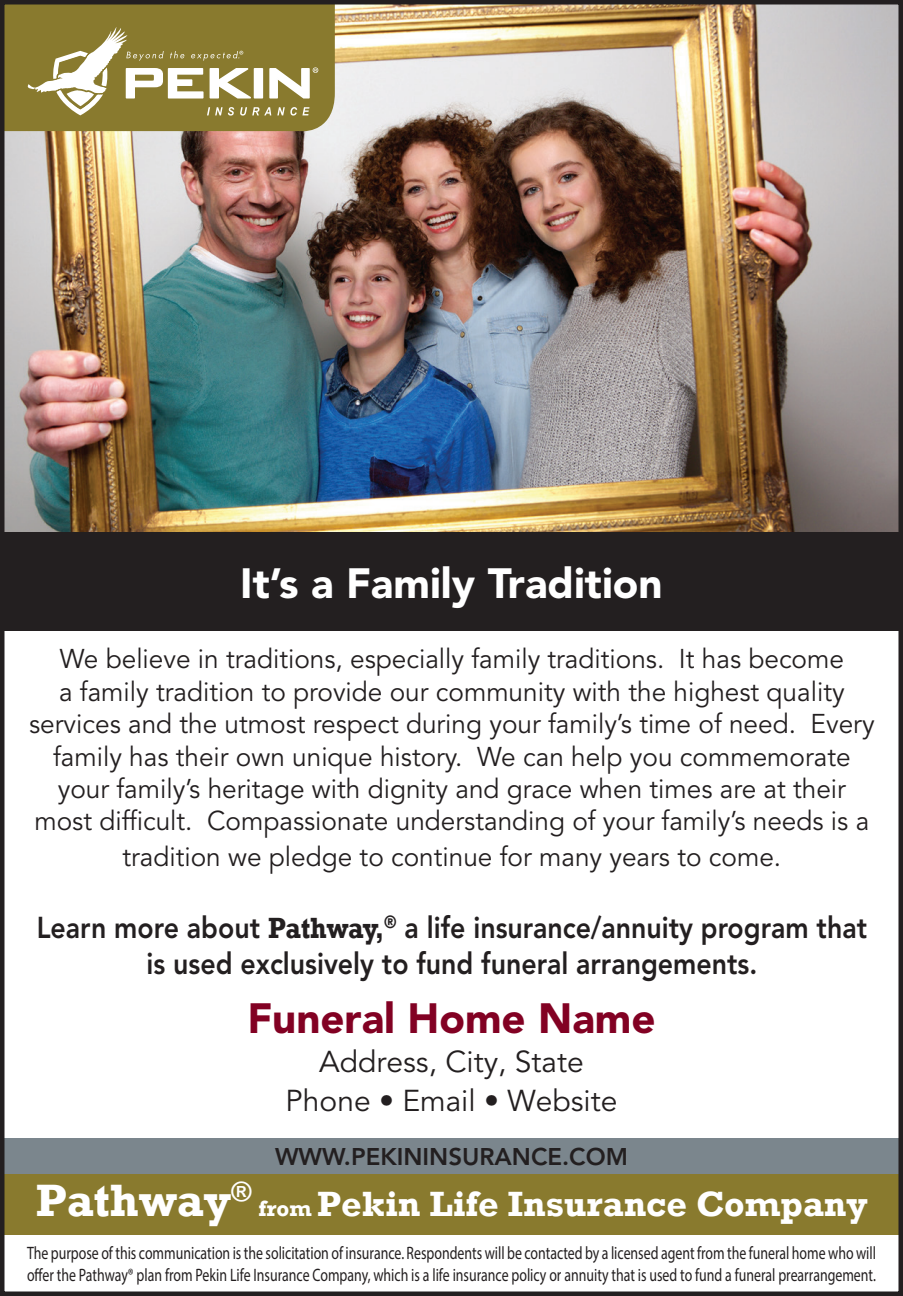
<style>
.page{position:relative;width:903px;height:1296px;background:#fff}
.page>*{position:absolute;margin:0;border:0;box-sizing:border-box;transform-origin:0 0}
.t1{font:700 46.5px "Rockwell";color:#fff}
.t2{font:900 42px "Avenir LT Std";color:#fff}
.t3{font:900 42px "Avenir LT Std";color:#820123}
.t4{font:700 36px "Rockwell";color:#fff}
.t5{font:800 30px/36px "Avenir LT Std";color:#231f20;text-align:center;scale:.89 1}
.t6{font:30px/39px "Avenir LT Std";color:#231f20;text-align:center}
.t7{font:27px/32.4px "Avenir LT Std";color:#231f20;text-align:center}
.t8{font:800 24px "Avenir LT Std";color:#231f20}
.t9{font:18px/21.6px "Myriad Pro";color:#231f20;scale:.77 1}
.s1{font-family:"Rockwell";font-weight:700}
.s2{font-size:22.5px}
</style>
<div class="page">
<div style="left:2px;top:1138px;width:901px;height:46px;background:#7b868d"></div>
<div style="left:1px;top:1175px;width:902px;height:60px;background:#897a2e"></div>
<img style="left:7px;top:7px;width:889px;height:525px">
<div style="left:0;top:532px;width:903px;height:99px;background:#231f20"></div>
<svg style="left:7px;top:7px;width:328px;height:124px;background:#9b8e4e"></svg>
<div style="left:0;top:0;width:903px;height:1296px;border:6px solid #231f20"></div>
<h2 class="t2" style="left:240px;top:558px;width:424px">It’s a Family Tradition</h2>
<p class="t7" style="left:29px;top:644px;width:847px">We believe in traditions, especially family traditions. It has become<br>a family tradition to provide our community with the highest quality services and the utmost respect during your family’s time of need. Every family has their own unique history. We can help you commemorate your family’s heritage with dignity and grace when times are at their most difficult. Compassionate understanding of your family’s needs is a</p>
<p class="t7" style="left:123px;top:842px;width:660px">tradition we pledge to continue for many years to come.</p>
<p class="t5" style="left:37px;top:910px;width:934px">Learn more about <span class="s1">Pathway,</span><sup>®</sup> a life insurance/annuity program that is used exclusively to fund funeral arrangements.</p>
<h2 class="t3" style="left:247px;top:993px;width:410px">Funeral Home Name</h2>
<p class="t6" style="left:286px;top:1043px;width:333px">Address, City, State<br>Phone • Email • Website</p>
<p class="t8" style="left:275px;top:1142px;width:354px">WWW.PEKININSURANCE.COM</p>
<h1 class="t1" style="left:36px;top:1172px;width:217px">Pathway<sup>®</sup></h1>
<h3 class="t4" style="left:258px;top:1182px;width:611px"><span class="s2">from</span> Pekin Life Insurance Company</h3>
<p class="t9" style="left:27px;top:1242px;width:1104px">The purpose of this communication is the solicitation of insurance. Respondents will be contacted by a licensed agent from the funeral home who will offer the Pathway® plan from Pekin Life Insurance Company, which is a life insurance policy or annuity that is used to fund a funeral prearrangement.</p>
</div>
